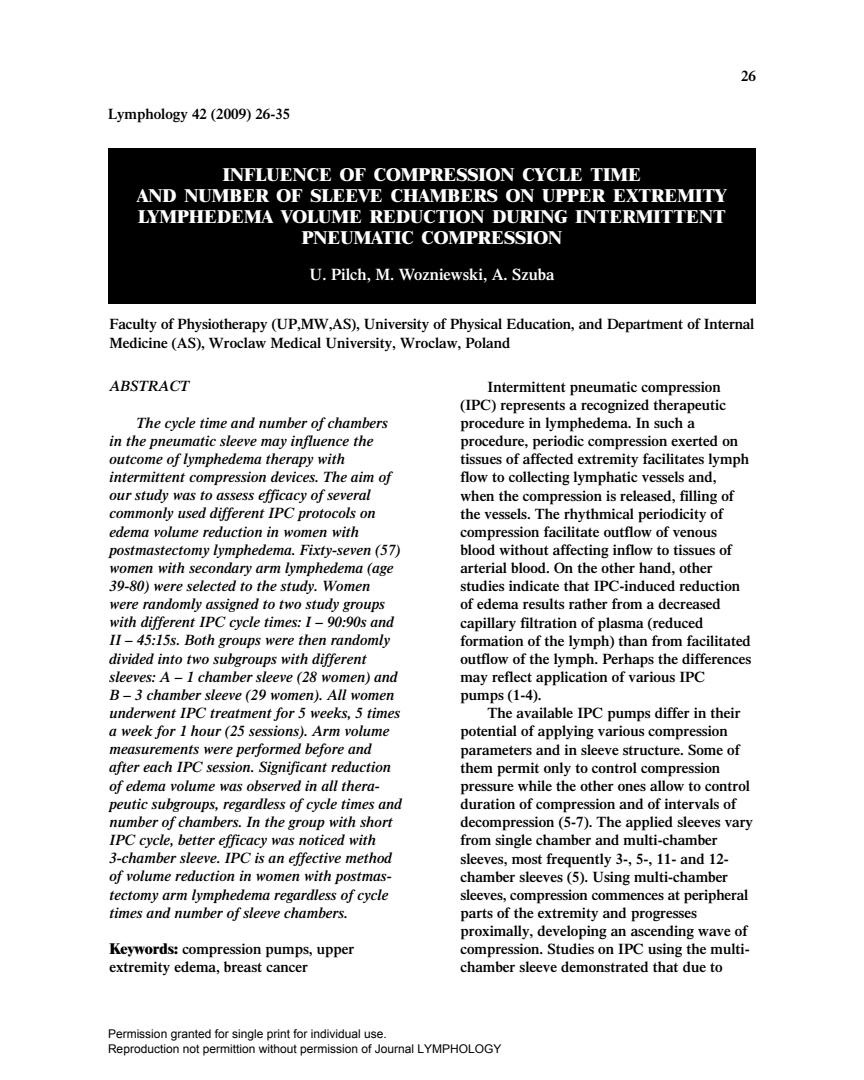
<style>
.page{position:relative;width:864px;height:1080px;background:#fff}
.page>*{position:absolute;margin:0;border:0;box-sizing:border-box;transform-origin:0 0}
.t1{font:800 18px/21px "Times";color:#fff;text-align:center}
.t2{font:600 16.5px "Times";color:#fff}
.t3{font:600 15px/18.1px "Times";color:#000}
.t4{font:italic 600 15px/18.1px "Times";color:#000}
.t5{font:12px/14.4px "Arial";color:#000}
.s1{font-weight:800}
</style>
<div class="page">
<div style="left:108px;top:148px;width:648px;height:156px;background:#000"></div>
<p class="t3" style="left:108px;top:106px;width:184px">Lymphology 42 (2009) 26-35</p>
<p class="t3" style="left:741px;top:68px;width:16px">26</p>
<p class="t1" style="left:137px;top:166px;width:591px">INFLUENCE OF COMPRESSION CYCLE TIME<br>AND NUMBER OF SLEEVE CHAMBERS ON UPPER EXTREMITY LYMPHEDEMA VOLUME REDUCTION DURING INTERMITTENT PNEUMATIC COMPRESSION</p>
<p class="t2" style="left:310px;top:269px;width:246px">U. Pilch, M. Wozniewski, A. Szuba</p>
<p class="t3" style="left:110px;top:317px;width:646px">Faculty of Physiotherapy (UP,MW,AS), University of Physical Education, and Department of Internal<br>Medicine (AS), Wroclaw Medical University, Wroclaw, Poland</p>
<p class="t3" style="left:460px;top:379px;width:292px;text-indent:27px">Intermittent pneumatic compression (IPC) represents a recognized therapeutic procedure in lymphedema. In such a procedure, periodic compression exerted on tissues of affected extremity facilitates lymph flow to collecting lymphatic vessels and, when the compression is released, filling of the vessels. The rhythmical periodicity of compression facilitate outflow of venous blood without affecting inflow to tissues of arterial blood. On the other hand, other studies indicate that IPC-induced reduction of edema results rather from a decreased capillary filtration of plasma (reduced formation of the lymph) than from facilitated outflow of the lymph. Perhaps the differences may reflect application of various IPC pumps (1-4).</p>
<p class="t3" style="left:460px;top:706px;width:294px;text-indent:27px">The available IPC pumps differ in their potential of applying various compression parameters and in sleeve structure. Some of them permit only to control compression pressure while the other ones allow to control duration of compression and of intervals of decompression (5-7). The applied sleeves vary from single chamber and multi-chamber sleeves, most frequently 3-, 5-, 11- and 12- chamber sleeves (5). Using multi-chamber sleeves, compression commences at peripheral parts of the extremity and progresses proximally, developing an ascending wave of compression. Studies on IPC using the multi&shy;chamber sleeve demonstrated that due to</p>
<p class="t4" style="left:110px;top:378px;width:81px">ABSTRACT</p>
<p class="t4" style="left:110px;top:415px;width:294px;text-indent:27px">The cycle time and number of chambers in the pneumatic sleeve may influence the outcome of lymphedema therapy with intermittent compression devices. The aim of our study was to assess efficacy of several commonly used different IPC protocols on edema volume reduction in women with postmastectomy lymphedema. Fixty-seven (57) women with secondary arm lymphedema (age 39-80) were selected to the study. Women were randomly assigned to two study groups with different IPC cycle times: I – 90:90s and II – 45:15s. Both groups were then randomly divided into two subgroups with different sleeves: A – 1 chamber sleeve (28 women) and B – 3 chamber sleeve (29 women). All women underwent IPC treatment for 5 weeks, 5 times a week for 1 hour (25 sessions). Arm volume measurements were performed before and after each IPC session. Significant reduction of edema volume was observed in all thera&shy;peutic subgroups, regardless of cycle times and number of chambers. In the group with short IPC cycle, better efficacy was noticed with 3-chamber sleeve. IPC is an effective method of volume reduction in women with postmas&shy;tectomy arm lymphedema regardless of cycle times and number of sleeve chambers.</p>
<p class="t3" style="left:110px;top:941px;width:246px"><span class="s1">Keywords:</span> compression pumps, upper extremity edema, breast cancer</p>
<p class="t5" style="left:108px;top:1027px;width:395px">Permission granted for single print for individual use.<br>Reproduction not permittion without permission of Journal LYMPHOLOGY</p>
</div>
